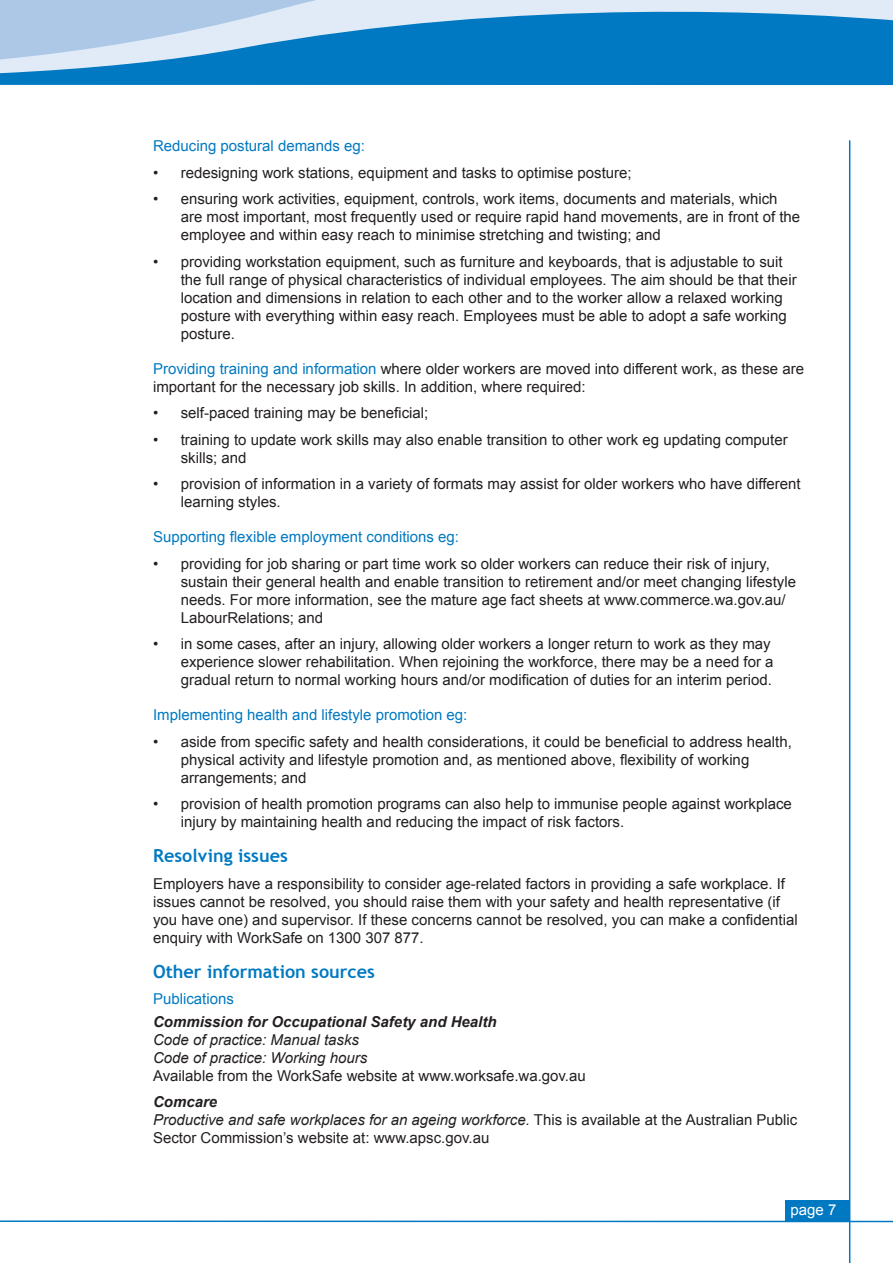
<style>
.page{position:relative;width:893px;height:1263px;background:#fff}
.page>*{position:absolute;margin:0;border:0;box-sizing:border-box;transform-origin:0 0}
.t1{font:700 18px "Trebuchet MS";color:#0079c2}
.t2{font:15px/18px "Arial";color:#231f20}
.t3{font:15px "Arial";color:#0079c2}
.t4{font:italic 15px/18px "Arial";color:#231f20}
.t5{font:italic 700 15px "Arial";color:#231f20}
.t6{font:15px "Arial";color:#fff}
.s1{color:#0079c2}
.s2{font-weight:700;font-style:italic}
.s3{font-style:italic}
</style>
<div class="page">
<hr style="left:0;top:1220px;width:893px;height:2px;background:#0079c2">
<hr style="left:849px;top:140px;width:1px;height:1123px;background:#0079c2">
<div style="left:785px;top:1200px;width:64px;height:22px;background:#0079c2"></div>
<svg style="left:0;top:0;width:893px;height:85px;background:#4d9ed3"></svg>
<p class="t3" style="left:153px;top:136px;width:213px">Reducing postural demands eg:</p>
<p class="t2" style="left:153px;top:164px;width:480px">• redesigning work stations, equipment and tasks to optimise posture;</p>
<p class="t2" style="left:181px;top:190px;width:621px;text-indent:-28px">• ensuring work activities, equipment, controls, work items, documents and materials, which are most important, most frequently used or require rapid hand movements, are in front of the employee and within easy reach to minimise stretching and twisting; and</p>
<p class="t2" style="left:181px;top:253px;width:617px;text-indent:-28px">• providing workstation equipment, such as furniture and keyboards, that is adjustable to suit the full range of physical characteristics of individual employees. The aim should be that their location and dimensions in relation to each other and to the worker allow a relaxed working posture with everything within easy reach. Employees must be able to adopt a safe working posture.</p>
<p class="t2" style="left:153px;top:360px;width:652px"><span class="s1">Providing training and information</span> where older workers are moved into different work, as these are important for the necessary job skills. In addition, where required:</p>
<p class="t2" style="left:153px;top:404px;width:277px">• self-paced training may be beneficial;</p>
<p class="t2" style="left:181px;top:431px;width:608px;text-indent:-28px">• training to update work skills may also enable transition to other work eg updating computer skills; and</p>
<p class="t2" style="left:181px;top:475px;width:621px;text-indent:-28px">• provision of information in a variety of formats may assist for older workers who have different learning styles.</p>
<p class="t3" style="left:153px;top:527px;width:307px">Supporting flexible employment conditions eg:</p>
<p class="t2" style="left:181px;top:555px;width:617px;text-indent:-28px">• providing for job sharing or part time work so older workers can reduce their risk of injury, sustain their general health and enable transition to retirement and/or meet changing lifestyle needs. For more information, see the mature age fact sheets at www.commerce.wa.gov.au/ LabourRelations; and</p>
<p class="t2" style="left:181px;top:635px;width:594px;text-indent:-28px">• in some cases, after an injury, allowing older workers a longer return to work as they may experience slower rehabilitation. When rejoining the workforce, there may be a need for a gradual return to normal working hours and/or modification of duties for an interim period.</p>
<p class="t3" style="left:153px;top:705px;width:316px">Implementing health and lifestyle promotion eg:</p>
<p class="t2" style="left:181px;top:733px;width:613px;text-indent:-28px">• aside from specific safety and health considerations, it could be beneficial to address health, physical activity and lifestyle promotion and, as mentioned above, flexibility of working arrangements; and</p>
<p class="t2" style="left:181px;top:795px;width:613px;text-indent:-28px">• provision of health promotion programs can also help to immunise people against workplace injury by maintaining health and reducing the impact of risk factors.</p>
<p class="t1" style="left:153px;top:845px;width:136px">Resolving issues</p>
<p class="t2" style="left:153px;top:875px;width:646px">Employers have a responsibility to consider age-related factors in providing a safe workplace. If issues cannot be resolved, you should raise them with your safety and health representative (if you have one) and supervisor. If these concerns cannot be resolved, you can make a confidential enquiry with WorkSafe on 1300 307 877.</p>
<p class="t1" style="left:153px;top:960px;width:223px">Other information sources</p>
<p class="t3" style="left:153px;top:989px;width:82px">Publications</p>
<p class="t5" style="left:153px;top:1012px;width:345px">Commission for Occupational Safety and Health</p>
<p class="t4" style="left:153px;top:1031px;width:216px">Code of practice: Manual tasks<br>Code of practice: Working hours</p>
<p class="t2" style="left:153px;top:1066px;width:434px">Available from the WorkSafe website at www.worksafe.wa.gov.au</p>
<p class="t2" style="left:153px;top:1093px;width:646px"><span class="s2">Comcare<br></span><span class="s3">Productive and safe workplaces for an ageing workforce.</span> This is available at the Australian Public<br>Sector Commission’s website at: www.apsc.gov.au</p>
<p class="t6" style="left:791px;top:1200px;width:47px">page 7</p>
</div>
